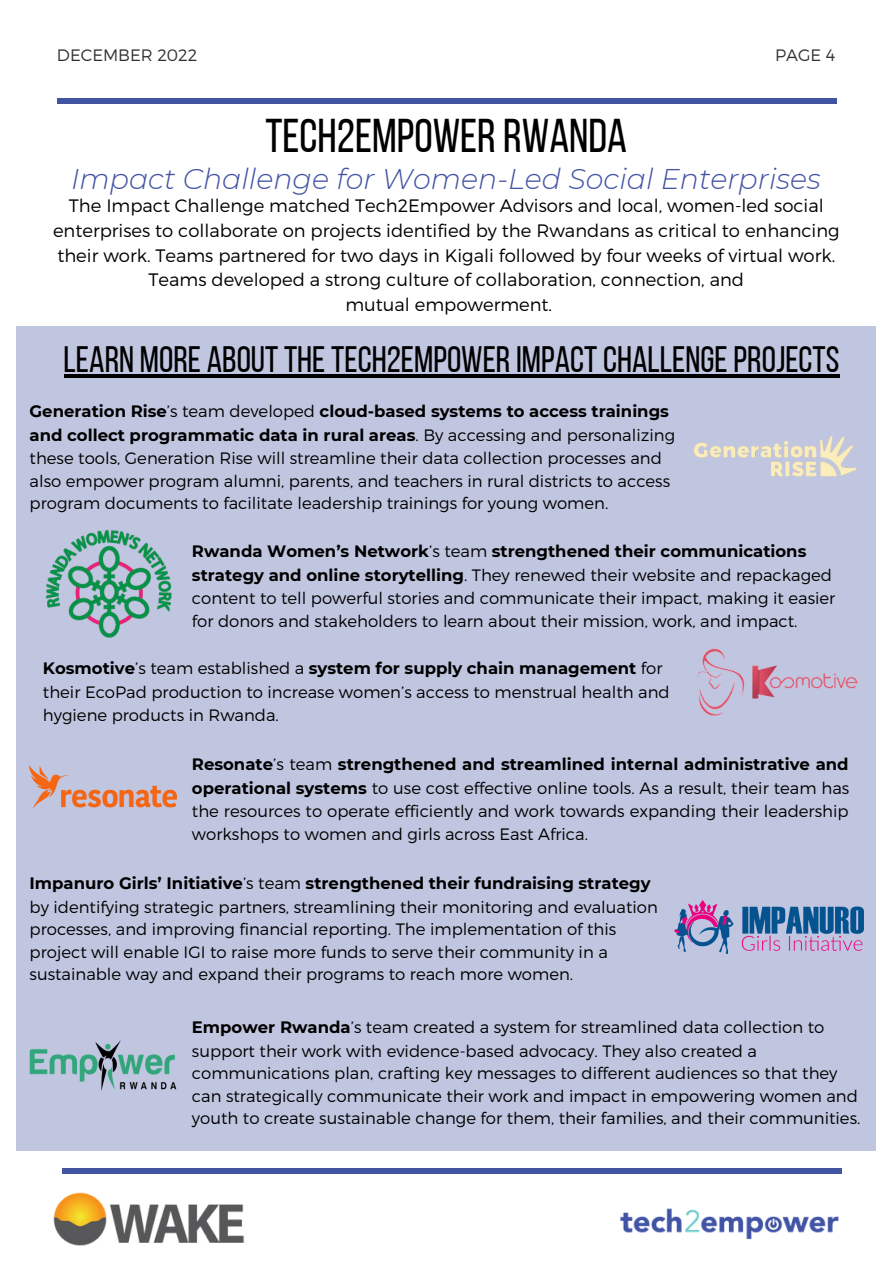
<style>
.page{position:relative;width:893px;height:1264px;background:#fff}
.page>*{position:absolute;margin:0;border:0;box-sizing:border-box;transform-origin:0 0}
.t1{font:47.25px "Bebas Neue";color:#000}
.t2{font:36.75px "Bebas Neue";color:#000}
.t3{font:italic 300 28.5px "Montserrat";color:#4353a4}
.t4{font:300 18px/24.8px "Montserrat";color:#000;text-align:center}
.t5{font:300 16.5px/22.8px "Montserrat";color:#000}
.t6{font:300 16.5px "Montserrat";color:#303030}
.s1{font-weight:700}
</style>
<div class="page">
<div style="left:57px;top:98px;width:779px;height:6px;background:#4353a4"></div>
<div style="left:62px;top:1167px;width:779px;height:6px;background:#4353a4"></div>
<img style="left:53px;top:1192px;width:191px;height:54px">
<img style="left:620px;top:1208px;width:219px;height:32px">
<div style="left:16px;top:326px;width:859px;height:824px;background:#c1c6e0"></div>
<img style="left:694px;top:436px;width:163px;height:41px">
<img style="left:45px;top:529px;width:127px;height:109px">
<img style="left:697px;top:648px;width:161px;height:68px">
<img style="left:30px;top:765px;width:147px;height:42px">
<img style="left:674px;top:900px;width:189px;height:54px">
<img style="left:30px;top:1040px;width:147px;height:50px">
<hr style="left:64px;top:374px;width:775px;height:3px;background:#000">
<p class="t6" style="left:57px;top:44px;width:142px">DECEMBER 2022</p>
<p class="t6" style="left:775px;top:44px;width:62px">PAGE 4</p>
<h1 class="t1" style="left:265px;top:117px;width:363px">TECH2EMPOWERRWANDA</h1>
<h3 class="t3" style="left:71px;top:161px;width:751px">Impact Challenge for Women-Led Social Enterprises</h3>
<p class="t4" style="left:53px;top:192px;width:788px">The Impact Challenge matched Tech2Empower Advisors and local, women-led social enterprises to collaborate on projects identified by the Rwandans as critical to enhancing their work. Teams partnered for two days in Kigali followed by four weeks of virtual work.<br>Teams developed a strong culture of collaboration, connection, and<br>mutual empowerment.</p>
<h2 class="t2" style="left:64px;top:344px;width:777px">LEARN MORE ABOUTTHETECH2EMPOWERIMPACTCHALLENGEPROJECTS</h2>
<p class="t5" style="left:30px;top:399px;width:647px"><span class="s1">Generation Rise</span>’s team developed <span class="s1">cloud-based systems to access trainings and collect programmatic data in rural areas</span>. By accessing and personalizing these tools, Generation Rise will streamline their data collection processes and also empower program alumni, parents, and teachers in rural districts to access program documents to facilitate leadership trainings for young women.</p>
<p class="t5" style="left:192px;top:538px;width:645px;line-height:23.2px"><span class="s1">Rwanda Women’s Network</span>’s team <span class="s1">strengthened their communications strategy and online storytelling</span>. They renewed their website and repackaged content to tell powerful stories and communicate their impact, making it easier for donors and stakeholders to learn about their mission, work, and impact.</p>
<p class="t5" style="left:43px;top:656px;width:628px"><span class="s1">Kosmotive</span>’s team established a <span class="s1">system for supply chain management</span> for their EcoPad production to increase women’s access to menstrual health and hygiene products in Rwanda.</p>
<p class="t5" style="left:192px;top:751px;width:659px;line-height:23.2px;text-align:justify"><span class="s1">Resonate</span>’s team <span class="s1">strengthened and streamlined internal administrative and operational systems</span> to use cost effective online tools. As a result, their team has the resources to operate efficiently and work towards expanding their leadership workshops to women and girls across East Africa.</p>
<p class="t5" style="left:30px;top:871px;width:629px"><span class="s1">Impanuro Girls’ Initiative</span>’s team <span class="s1">strengthened their fundraising strategy </span>by identifying strategic partners, streamlining their monitoring and evaluation processes, and improving financial reporting. The implementation of this project will enable IGI to raise more funds to serve their community in a sustainable way and expand their programs to reach more women.</p>
<p class="t5" style="left:192px;top:1015px;width:670px"><span class="s1">Empower Rwanda</span>’s team created a system for streamlined data collection to support their work with evidence-based advocacy. They also created a communications plan, crafting key messages to different audiences so that they can strategically communicate their work and impact in empowering women and youth to create sustainable change for them, their families, and their communities.</p>
</div>
